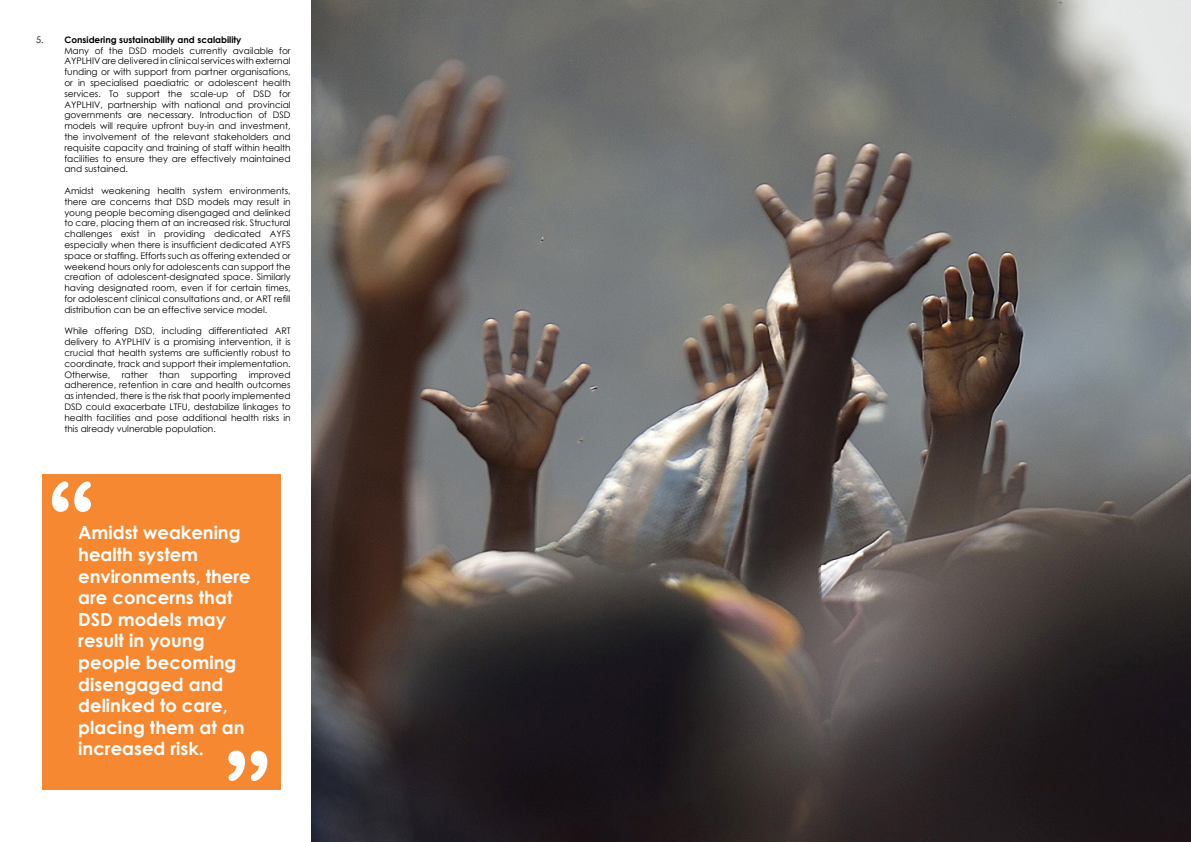
<style>
.page{position:relative;width:1191px;height:842px;background:#fff}
.page>*{position:absolute;margin:0;border:0;box-sizing:border-box;transform-origin:0 0}
.t1{font:104px "Arial Rounded MT Bold";color:#fff}
.t2{font:700 18px/21.6px "Century Gothic";color:#fff}
.t3{font:9px/10.8px "Century Gothic";color:#000;text-align:justify}
.s1{font-weight:700}
</style>
<div class="page">
<img style="left:311px;top:0;width:880px;height:842px">
<div style="left:43px;top:474px;width:238px;height:315px;background:#f68831"></div>
<p class="t3" style="left:64px;top:34px;width:228px;text-align:left;text-indent:-28px">5. <span class="s1">Considering sustainability and scalability<br></span>Many of the DSD models currently available for AYPLHIV are delivered in clinical services with external funding or with support from partner organisations, or in specialised paediatric or adolescent health services. To support the scale-up of DSD for AYPLHIV, partnership with national and provincial governments are necessary. Introduction of DSD models will require upfront buy-in and investment, the involvement of the relevant stakeholders and requisite capacity and training of staff within health facilities to ensure they are effectively maintained and sustained.</p>
<p class="t3" style="left:64px;top:185px;width:228px">Amidst weakening health system environments, there are concerns that DSD models may result in young people becoming disengaged and delinked to care, placing them at an increased risk. Structural challenges exist in providing dedicated AYFS especially when there is insufficient dedicated AYFS space or staffing. Efforts such as offering extended or weekend hours only for adolescents can support the creation of adolescent-designated space. Similarly having designated room, even if for certain times, for adolescent clinical consultations and, or ART refill distribution can be an effective service model.</p>
<p class="t3" style="left:64px;top:326px;width:228px">While offering DSD, including differentiated ART delivery to AYPLHIV is a promising intervention, it is crucial that health systems are sufficiently robust to coordinate, track and support their implementation.<br>Otherwise,</p>
<p class="t3" style="left:64px;top:369px;width:228px;text-indent:184px">improved adherence, retention in care and health outcomes as intended, there is the risk that poorly implemented DSD could exacerbate LTFU, destabilize linkages to health facilities and pose additional health risks in this already vulnerable population.</p>
<p class="t3" style="left:122px;top:369px;width:27px">rather</p>
<p class="t3" style="left:159px;top:369px;width:22px">than</p>
<p class="t3" style="left:191px;top:369px;width:48px">supporting</p>
<h1 class="t1" style="left:47px;top:459px;width:49px">“</h1>
<h2 class="t2" style="left:78px;top:521px;width:174px">Amidst weakening health system environments, there are concerns that<br>DSD models may result in young people becoming disengaged and delinked to care, placing them at an increased risk.</h2>
<h1 class="t1" style="left:272px;top:804px;width:49px;rotate:-180deg">“</h1>
</div>
